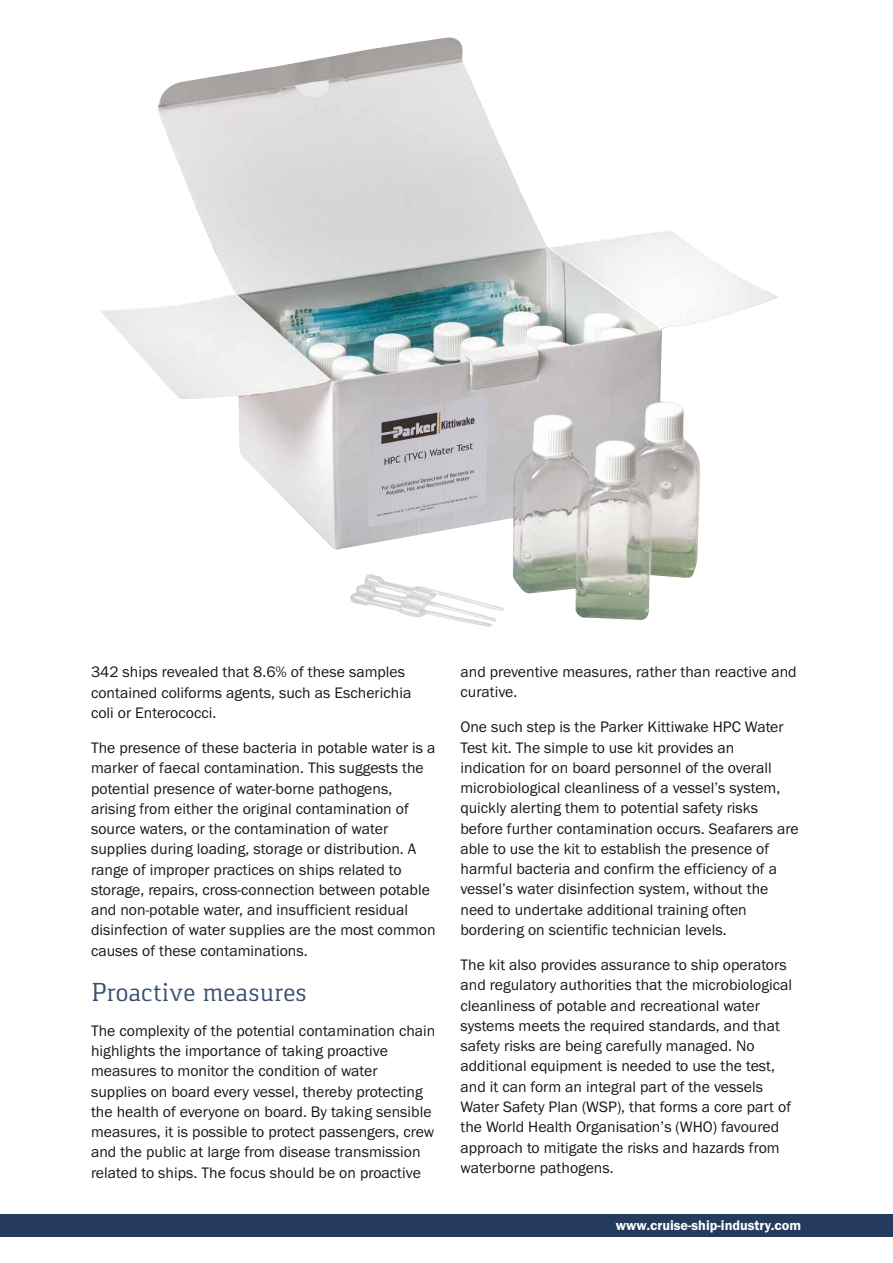
<style>
.page{position:relative;width:893px;height:1263px;background:#fff}
.page>*{position:absolute;margin:0;border:0;box-sizing:border-box;transform-origin:0 0}
.t1{font:27px "Gaspar";color:rgb(37 59 94/.9)}
.t2{font:15.75px/20.2px "Franklin Got ITC";color:#181716}
.t3{font:600 14.25px "Franklin Got ITC";color:#fff}
</style>
<div class="page">
<div style="left:0;top:1214px;width:893px;height:23px;background:#253b5e"></div>
<img style="left:101px;top:37px;width:677px;height:590px">
<p class="t2" style="left:91px;top:662px;width:322px">342 ships revealed that 8.6% of these samples contained coliforms agents, such as Escherichia coli or Enterococci.</p>
<p class="t2" style="left:91px;top:738px;width:346px">The presence of these bacteria in potable water is a marker of faecal contamination. This suggests the potential presence of water-borne pathogens, arising from either the original contamination of source waters, or the contamination of water supplies during loading, storage or distribution. A range of improper practices on ships related to storage, repairs, cross-connection between potable and non-potable water, and insufficient residual disinfection of water supplies are the most common causes of these contaminations.</p>
<h1 class="t1" style="left:91px;top:976px;width:217px">Proactive measures</h1>
<p class="t2" style="left:91px;top:1021px;width:346px">The complexity of the potential contamination chain highlights the importance of taking proactive measures to monitor the condition of water supplies on board every vessel, thereby protecting the health of everyone on board. By taking sensible measures, it is possible to protect passengers, crew and the public at large from disease transmission related to ships. The focus should be on proactive</p>
<p class="t2" style="left:460px;top:662px;width:338px">and preventive measures, rather than reactive and curative.</p>
<p class="t2" style="left:460px;top:717px;width:340px">One such step is the Parker Kittiwake HPC Water Test kit. The simple to use kit provides an indication for on board personnel of the overall microbiological cleanliness of a vessel’s system, quickly alerting them to potential safety risks before further contamination occurs. Seafarers are able to use the kit to establish the presence of harmful bacteria and confirm the efficiency of a vessel’s water disinfection system, without the need to undertake additional training often bordering on scientific technician levels.</p>
<p class="t2" style="left:460px;top:955px;width:333px">The kit also provides assurance to ship operators and regulatory authorities that the microbiological cleanliness of potable and recreational water systems meets the required standards, and that safety risks are being carefully managed. No additional equipment is needed to use the test, and it can form an integral part of the vessels Water Safety Plan (WSP), that forms a core part of the World Health Organisation’s (WHO) favoured approach to mitigate the risks and hazards from waterborne pathogens.</p>
<p class="t3" style="left:616px;top:1217px;width:187px">www.cruise-ship-industry.com</p>
</div>
